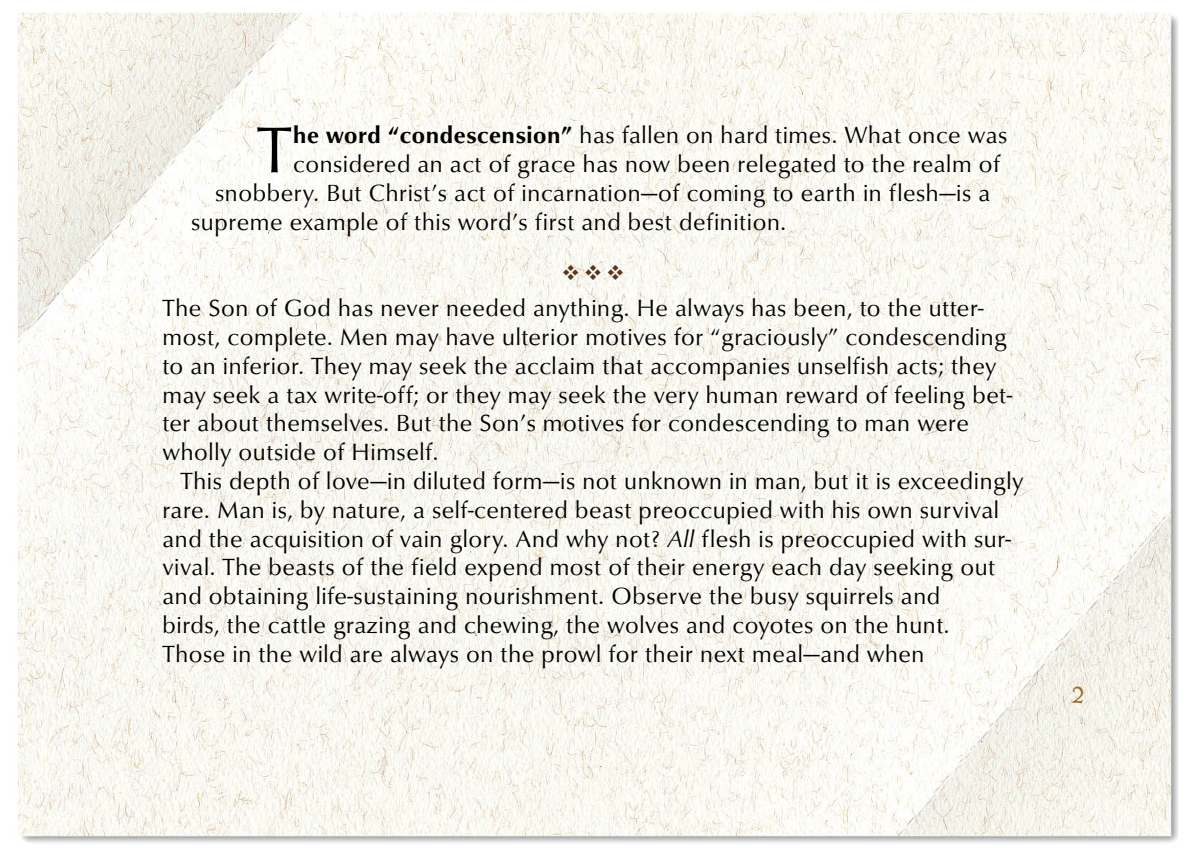
<style>
.page{position:relative;width:1188px;height:864px;background:#fff}
.page>*{position:absolute;margin:0;border:0;box-sizing:border-box;transform-origin:0 0}
.t1{font:66.9px "URW Classico T";color:#000}
.t2{font:24px/28.8px "URW Classico T";letter-spacing:.025em;color:#000}
.t3{font:21px "Wingdings";color:#5b361b}
.s1{font-weight:700}
.s2{font-style:italic}
</style>
<div class="page">
<img style="left:17px;top:12px;width:1161px;height:831px">
<svg style="left:1072px;top:687px;width:11px;height:16px"></svg>
<svg style="left:581px;top:280px;width:43px;height:1px"></svg>
<h1 class="t1" style="left:257px;top:110px;width:36px">T</h1>
<p class="t2" style="left:293px;top:121px;width:716px"><span class="s1">he word “condescension”</span> has fallen on hard times. What once was</p>
<p class="t2" style="left:293px;top:150px;width:709px">considered an act of grace has now been relegated to the realm of</p>
<p class="t2" style="left:215px;top:179px;width:777px">snobbery. But Christ’s act of incarnation—of coming to earth in flesh—is a</p>
<p class="t2" style="left:191px;top:208px;width:596px">supreme example of this word’s first and best definition.</p>
<p class="t3" style="left:561px;top:261px;width:65px">❖❖❖</p>
<p class="t2" style="left:162px;top:294px;width:851px">The Son of God has never needed anything. He always has been, to the utter&shy;most, complete. Men may have ulterior motives for “graciously” condescending to an inferior. They may seek the acclaim that accompanies unselfish acts; they may seek a tax write-off; or they may seek the very human reward of feeling bet&shy;ter about themselves. But the Son’s motives for condescending to man were wholly outside of Himself.</p>
<p class="t2" style="left:162px;top:467px;width:862px;text-indent:18px">This depth of love—in diluted form—is not unknown in man, but it is exceedingly rare. Man is, by nature, a self-centered beast preoccupied with his own survival and the acquisition of vain glory. And why not? <span class="s2">All</span> flesh is preoccupied with sur&shy;vival. The beasts of the field expend most of their energy each day seeking out and obtaining life-sustaining nourishment. Observe the busy squirrels and<br>birds, the cattle grazing and chewing, the wolves and coyotes on the hunt.<br>Those in the wild are always on the prowl for their next meal—and when</p>
</div>
